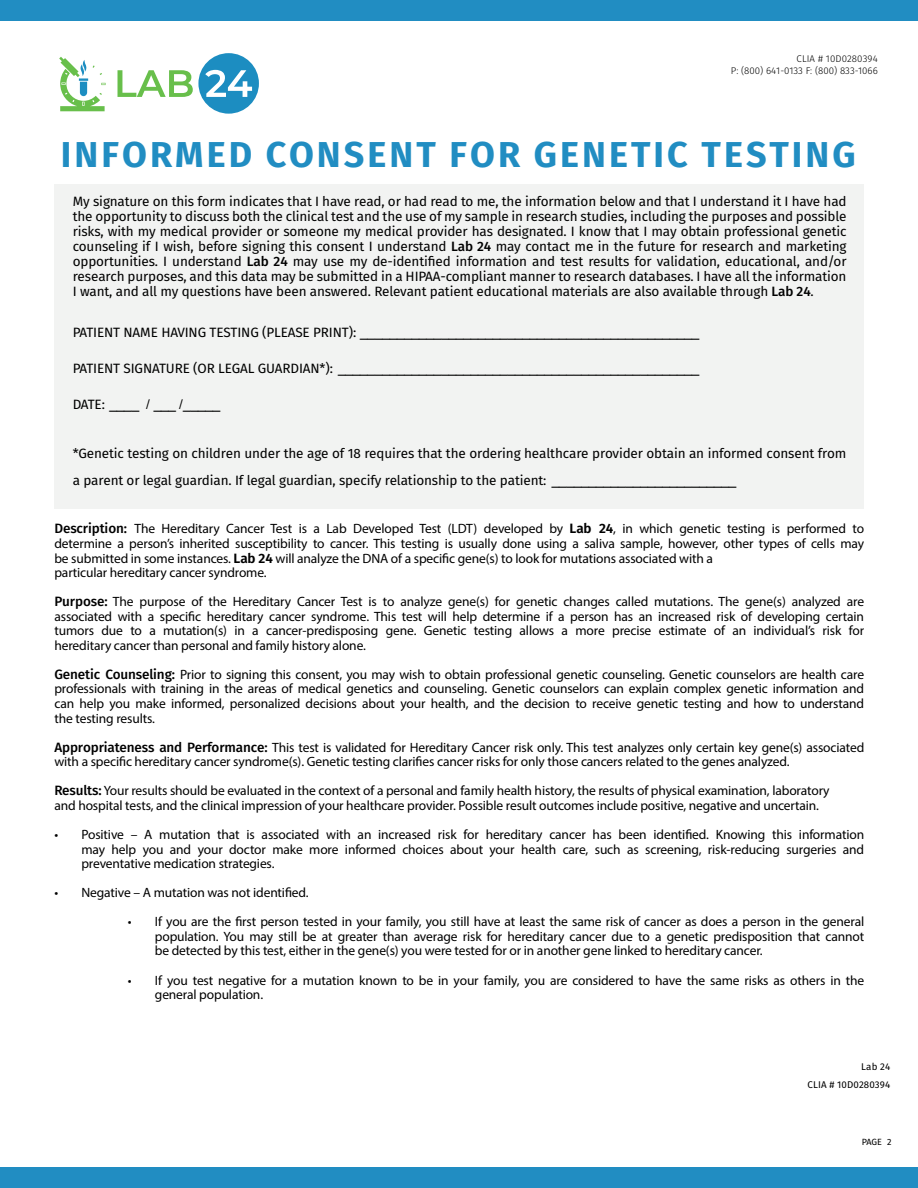
<style>
.page{position:relative;width:918px;height:1188px;background:#fff}
.page>*{position:absolute;margin:0;border:0;box-sizing:border-box;transform-origin:0 0}
.t1{font:700 36px "Fira Sans";letter-spacing:.085em;color:#218dc2}
.t2{font:13.5px/14.5px "Myriad Pro";letter-spacing:-.01em;color:#000}
.t3{font:13.5px/15px "Fira Sans";letter-spacing:-.01em;color:#000;text-align:justify}
.t4{font:13.5px "Arial";color:#000}
.t5{font:300 9.75px/11.7px "Fira Sans";color:#000;text-align:right}
.t6{font:9.75px/18px "Fira Sans";letter-spacing:.01em;color:#000;text-align:right}
.t7{font:9px "Fira Sans";color:#000}
.s1{font-weight:500}
.s2{font-family:"Fira Sans"}
.s3{font-family:"Arial"}
.s4{font-family:"Fira Sans";font-weight:500}
.s5{font-family:"Fira Sans";font-weight:600}
</style>
<div class="page">
<div style="left:54px;top:185px;width:810px;height:324px;background:#f2f3f2"></div>
<div style="left:0;top:0;width:918px;height:20px;background:#218dc2"></div>
<div style="left:0;top:1168px;width:918px;height:20px;background:#218dc2"></div>
<div style="left:198px;top:53px;width:61px;height:61px;background:#1c8dc1;border-radius:50%"></div>
<svg style="left:59px;top:57px;width:47px;height:54px"></svg>
<svg style="left:118px;top:70px;width:75px;height:27px"></svg>
<svg style="left:205px;top:70px;width:47px;height:27px"></svg>
<p class="t5" style="left:731px;top:53px;width:148px">CLIA # 10D0280394<br>P: (800) 641-0133 F: (800) 833-1066</p>
<h1 class="t1" style="left:61px;top:129px;width:796px">INFORMED CONSENT FOR GENETIC TESTING</h1>
<p class="t3" style="left:73px;top:194px;width:775px">My signature on this form indicates that I have read, or had read to me, the information below and that I understand it I have had the opportunity to discuss both the clinical test and the use of my sample in research studies, including the purposes and possible risks, with my medical provider or someone my medical provider has designated. I know that I may obtain professional genetic counseling if I wish, before signing this consent I understand <span class="s1">Lab 24</span> may contact me in the future for research and marketing opportunities. I understand <span class="s1">Lab 24</span> may use my de-identified information and test results for validation, educational, and/or research purposes, and this data may be submitted in a HIPAA-compliant manner to research databases. I have all the information I want, and all my questions have been answered. Relevant patient educational materials are also available through <span class="s1">Lab 24</span>.</p>
<p class="t4" style="left:73px;top:323px;width:628px"><span class="s2">PATIENT NAME HAVING TESTING (PLEASE PRINT):</span> ______________________________________________</p>
<p class="t4" style="left:73px;top:359px;width:628px"><span class="s2">PATIENT SIGNATURE (OR LEGAL GUARDIAN*):</span> _________________________________________________</p>
<p class="t4" style="left:73px;top:395px;width:149px"><span class="s2">DATE:</span> ____ / ___ /_____</p>
<p class="t3" style="left:73px;top:439px;width:775px;line-height:27px">*Genetic testing on children under the age of 18 requires that the ordering healthcare provider obtain an informed consent from a parent or legal guardian. If legal guardian, specify relationship to the patient: <span class="s3">_________________________</span></p>
<p class="t2" style="left:54px;top:521px;width:811px"><span class="s4">Description:</span> The Hereditary Cancer Test is a Lab Developed Test (LDT) developed by <span class="s5">Lab 24</span>, in which genetic testing is performed to determine a person’s inherited susceptibility to cancer. This testing is usually done using a saliva sample, however, other types of cells may be submitted in some instances. <span class="s5">Lab 24</span> will analyze the DNA of a specific gene(s) to look for mutations associated with a<br>particular hereditary cancer syndrome.</p>
<p class="t2" style="left:54px;top:594px;width:811px;text-align:justify"><span class="s4">Purpose:</span> The purpose of the Hereditary Cancer Test is to analyze gene(s) for genetic changes called mutations. The gene(s) analyzed are associated with a specific hereditary cancer syndrome. This test will help determine if a person has an increased risk of developing certain tumors due to a mutation(s) in a cancer-predisposing gene. Genetic testing allows a more precise estimate of an individual’s risk for hereditary cancer than personal and family history alone.</p>
<p class="t2" style="left:54px;top:667px;width:811px;text-align:justify"><span class="s4">Genetic Counseling:</span> Prior to signing this consent, you may wish to obtain professional genetic counseling. Genetic counselors are health care professionals with training in the areas of medical genetics and counseling. Genetic counselors can explain complex genetic information and can help you make informed, personalized decisions about your health, and the decision to receive genetic testing and how to understand the testing results.</p>
<p class="t2" style="left:54px;top:740px;width:811px"><span class="s4">Appropriateness and Performance:</span> This test is validated for Hereditary Cancer risk only. This test analyzes only certain key gene(s) associated with a specific hereditary cancer syndrome(s). Genetic testing clarifies cancer risks for only those cancers related to the genes analyzed.</p>
<p class="t2" style="left:54px;top:783px;width:777px"><span class="s4">Results:</span> Your results should be evaluated in the context of a personal and family health history, the results of physical examination, laboratory and hospital tests, and the clinical impression of your healthcare provider. Possible result outcomes include positive, negative and uncertain.</p>
<p class="t2" style="left:81px;top:827px;width:784px;text-align:justify;text-indent:-27px">• Positive – A mutation that is associated with an increased risk for hereditary cancer has been identified. Knowing this information may help you and your doctor make more informed choices about your health care, such as screening, risk-reducing surgeries and preventative medication strategies.</p>
<p class="t2" style="left:54px;top:885px;width:256px">• Negative – A mutation was not identified.</p>
<p class="t2" style="left:155px;top:914px;width:711px;text-align:justify;text-indent:-27px">• If you are the first person tested in your family, you still have at least the same risk of cancer as does a person in the general population. You may still be at greater than average risk for hereditary cancer due to a genetic predisposition that cannot be detected by this test, either in the gene(s) you were tested for or in another gene linked to hereditary cancer.</p>
<p class="t2" style="left:155px;top:973px;width:711px;text-indent:-27px">• If you test negative for a mutation known to be in your family, you are considered to have the same risks as others in the general population.</p>
<p class="t6" style="left:808px;top:1058px;width:84px">Lab 24<br>CLIA # 10D0280394</p>
<p class="t7" style="left:862px;top:1136px;width:31px">PAGE 2</p>
</div>
